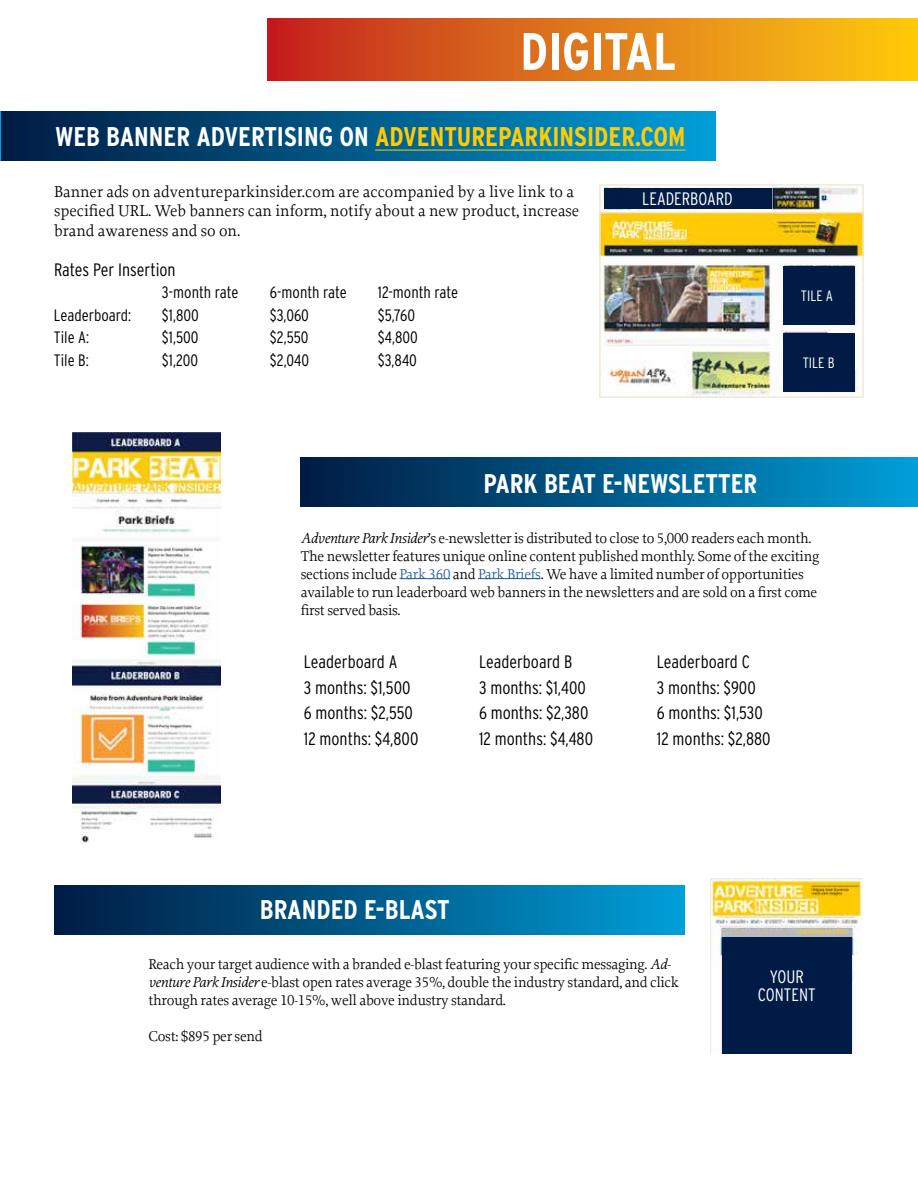
<style>
.page{position:relative;width:918px;height:1188px;background:#fff}
.page>*{position:absolute;margin:0;border:0;box-sizing:border-box;transform-origin:0 0}
.t1{font:700 52.5px "Interstate Condensed";color:#fff}
.t2{font:700 27px "Interstate Condensed";color:#ffcb05}
.t3{font:700 27px "Interstate Condensed";color:#fff}
.t4{font:300 18px/25.5px "Interstate Condensed";color:#000}
.t5{font:300 18px/18px "Interstate Condensed";color:#fff;text-align:center}
.t6{font:16.5px/19.8px "Proforma";color:#000}
.t7{font:300 16.5px "Interstate Condensed";color:#000}
.t8{font:15px/18px "Proforma";letter-spacing:-.02em;color:#000}
.t9{font:300 15px "Interstate Condensed";color:#fff}
.s1{color:#fff}
.s2{font-style:italic}
.s3{color:#215e9e}
</style>
<div class="page">
<div style="left:267px;top:18px;width:651px;height:63px;background:linear-gradient(to right,#c32421,#fecd11)"></div>
<div style="left:0;top:111px;width:716px;height:49px;background:linear-gradient(to right,#001a41,#059fd3)"></div>
<hr style="left:375px;top:150px;width:311px;height:1px;background:#ffcb05">
<div style="left:301px;top:458px;width:617px;height:48px;background:linear-gradient(to right,#001a41,#009ed6)"></div>
<hr style="left:400px;top:578px;width:50px;height:1px;background:#215e9e">
<hr style="left:478px;top:578px;width:63px;height:1px;background:#215e9e">
<img style="left:602px;top:187px;width:259px;height:208px">
<div style="left:599px;top:184px;width:265px;height:214px;border:2px solid #f0ead8"></div>
<div style="left:604px;top:188px;width:167px;height:21px;background:#001b45"></div>
<div style="left:783px;top:266px;width:71px;height:59px;background:#001b45"></div>
<div style="left:783px;top:333px;width:71px;height:59px;background:#001b45"></div>
<img style="left:73px;top:432px;width:148px;height:412px">
<hr style="left:0;top:111px;width:1px;height:49px;background:#009fda">
<div style="left:54px;top:885px;width:631px;height:49px;background:linear-gradient(to right,#001a41,#009ed6)"></div>
<img style="left:711px;top:879px;width:152px;height:175px">
<div style="left:723px;top:937px;width:129px;height:117px;background:#001b45"></div>
<h1 class="t1" style="left:520px;top:22px;width:158px">DIGITAL</h1>
<h2 class="t2" style="left:56px;top:122px;width:631px"><span class="s1">WEB BANNER ADVERTISING ON</span> ADVENTUREPARKINSIDER.COM</h2>
<p class="t6" style="left:54px;top:181px;width:527px">Banner ads on adventureparkinsider.com are accompanied by a live link to a specified URL. Web banners can inform, notify about a new product, increase brand awareness and so on.</p>
<p class="t4" style="left:54px;top:257px;width:123px">Rates Per Insertion</p>
<p class="t7" style="left:162px;top:283px;width:78px">3-month rate</p>
<p class="t7" style="left:270px;top:283px;width:78px">6-month rate</p>
<p class="t7" style="left:378px;top:283px;width:82px">12-month rate</p>
<p class="t7" style="left:54px;top:306px;width:79px">Leaderboard:</p>
<p class="t7" style="left:162px;top:306px;width:38px">$1,800</p>
<p class="t7" style="left:270px;top:306px;width:41px">$3,060</p>
<p class="t7" style="left:378px;top:306px;width:39px">$5,760</p>
<p class="t7" style="left:54px;top:328px;width:37px">Tile A:</p>
<p class="t7" style="left:162px;top:328px;width:38px">$1,500</p>
<p class="t7" style="left:270px;top:328px;width:40px">$2,550</p>
<p class="t7" style="left:378px;top:328px;width:41px">$4,800</p>
<p class="t7" style="left:54px;top:351px;width:36px">Tile B:</p>
<p class="t7" style="left:162px;top:351px;width:38px">$1,200</p>
<p class="t7" style="left:270px;top:351px;width:41px">$2,040</p>
<p class="t7" style="left:378px;top:351px;width:41px">$3,840</p>
<p class="t5" style="left:642px;top:189px;width:92px">LEADERBOARD</p>
<p class="t9" style="left:801px;top:287px;width:34px">TILE A</p>
<p class="t9" style="left:803px;top:355px;width:33px">TILE B</p>
<h2 class="t3" style="left:483px;top:468px;width:275px">PARK BEAT E-NEWSLETTER</h2>
<p class="t8" style="left:301px;top:529px;width:520px"><span class="s2">Adventure Park Insider</span>’s e-newsletter is distributed to close to 5,000 readers each month.<br>The newsletter features unique online content published monthly. Some of the exciting sections include <span class="s3">Park 360</span> and <span class="s3">Park Briefs</span>. We have a limited number of opportunities available to run leaderboard web banners in the newsletters and are sold on a first come first served basis.</p>
<p class="t4" style="left:304px;top:649px;width:116px">Leaderboard A<br>3 months: $1,500<br>6 months: $2,550<br>12 months: $4,800</p>
<p class="t4" style="left:479px;top:649px;width:115px">Leaderboard B<br>3 months: $1,400<br>6 months: $2,380<br>12 months: $4,480</p>
<p class="t4" style="left:657px;top:649px;width:115px">Leaderboard C<br>3 months: $900<br>6 months: $1,530<br>12 months: $2,880</p>
<h2 class="t3" style="left:260px;top:894px;width:191px">BRANDED E-BLAST</h2>
<p class="t8" style="left:148px;top:955px;width:532px">Reach your target audience with a branded e-blast featuring your specific messaging. <span class="s2">Ad&shy;venture Park Insider</span> e-blast open rates average 35%, double the industry standard, and click through rates average 10-15%, well above industry standard.</p>
<p class="t8" style="left:148px;top:1027px;width:116px">Cost: $895 per send</p>
<p class="t5" style="left:758px;top:967px;width:59px">YOUR<br>CONTENT</p>
</div>
